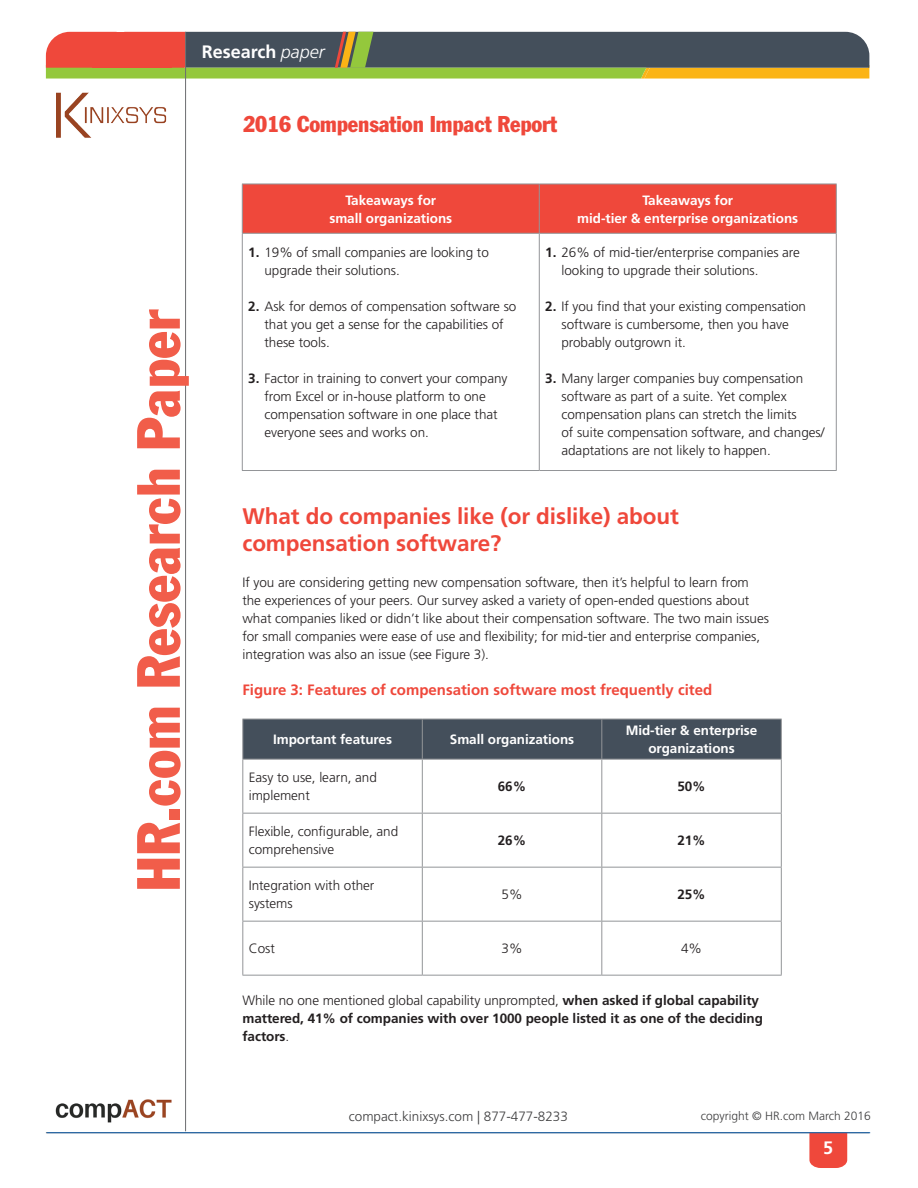
<style>
.page{position:relative;width:918px;height:1188px;background:#fff}
.page>*{position:absolute;margin:0;border:0;box-sizing:border-box;transform-origin:0 0}
.t1{font:condensed 60px "Franklin Gothic";color:#f15d4a}
.t2{font:700 22.5px/27px "Frutiger";letter-spacing:-.005em;color:#ef483b}
.t3{font:condensed 22.5px "Franklin Gothic";letter-spacing:-.005em;color:#ef483b}
.t4{font:700 18px "Frutiger";color:#fff}
.t5{font:700 15px "Frutiger";color:#ef483b}
.t6{font:300 13.5px/18px "Frutiger";letter-spacing:-.005em;color:#231f20}
.t7{font:700 13.5px/18px "Frutiger";letter-spacing:-.005em;color:#231f20}
.t8{font:700 13.5px/18px "Frutiger";letter-spacing:-.005em;color:#fff;text-align:center}
.t9{font:300 13.5px "Frutiger";color:#3e3e3f}
.t10{font:300 12px "Frutiger";color:#3e3e3f}
.s1{font-weight:300;font-style:italic}
.s2{font-weight:700}
.s3{font-weight:300}
</style>
<div class="page">
<hr style="left:46px;top:1132px;width:823px;height:1px;background:#6c6d70">
<hr style="left:185px;top:32px;width:1px;height:1099px;background:#6c6d70">
<svg style="left:809px;top:1133px;width:38px;height:35px"></svg>
<svg style="left:46px;top:32px;width:823px;height:47px;background:#6f7151"></svg>
<div style="left:92px;top:32px;width:80px;height:36px;background:#ef483b"></div>
<img style="left:55px;top:1099px;width:117px;height:24px">
<img style="left:56px;top:93px;width:111px;height:45px">
<hr style="left:47px;top:1132px;width:823px;height:1px;background:#1361ab">
<div style="left:243px;top:720px;width:538px;height:39px;background:#444f5b"></div>
<hr style="left:242px;top:719px;width:180px;height:1px;background:#939598">
<hr style="left:242px;top:719px;width:1px;height:40px;background:#939598">
<hr style="left:422px;top:719px;width:180px;height:1px;background:#939598">
<hr style="left:422px;top:719px;width:1px;height:40px;background:#939598">
<hr style="left:602px;top:719px;width:180px;height:1px;background:#939598">
<hr style="left:601px;top:719px;width:1px;height:40px;background:#939598">
<hr style="left:781px;top:719px;width:1px;height:40px;background:#939598">
<hr style="left:242px;top:759px;width:180px;height:1px;background:#939598">
<hr style="left:242px;top:760px;width:1px;height:53px;background:#939598">
<hr style="left:422px;top:759px;width:180px;height:1px;background:#939598">
<hr style="left:422px;top:760px;width:1px;height:53px;background:#939598">
<hr style="left:602px;top:759px;width:180px;height:1px;background:#939598">
<hr style="left:601px;top:760px;width:1px;height:53px;background:#939598">
<hr style="left:781px;top:760px;width:1px;height:53px;background:#939598">
<hr style="left:242px;top:813px;width:180px;height:1px;background:#939598">
<hr style="left:242px;top:814px;width:1px;height:53px;background:#939598">
<hr style="left:422px;top:813px;width:180px;height:1px;background:#939598">
<hr style="left:422px;top:814px;width:1px;height:53px;background:#939598">
<hr style="left:602px;top:813px;width:180px;height:1px;background:#939598">
<hr style="left:601px;top:814px;width:1px;height:53px;background:#939598">
<hr style="left:781px;top:814px;width:1px;height:53px;background:#939598">
<hr style="left:242px;top:867px;width:180px;height:1px;background:#939598">
<hr style="left:242px;top:868px;width:1px;height:53px;background:#939598">
<hr style="left:422px;top:867px;width:180px;height:1px;background:#939598">
<hr style="left:422px;top:868px;width:1px;height:53px;background:#939598">
<hr style="left:602px;top:867px;width:180px;height:1px;background:#939598">
<hr style="left:601px;top:868px;width:1px;height:53px;background:#939598">
<hr style="left:781px;top:868px;width:1px;height:53px;background:#939598">
<hr style="left:242px;top:921px;width:180px;height:1px;background:#939598">
<hr style="left:242px;top:922px;width:1px;height:53px;background:#939598">
<hr style="left:422px;top:921px;width:180px;height:1px;background:#939598">
<hr style="left:422px;top:922px;width:1px;height:53px;background:#939598">
<hr style="left:602px;top:921px;width:180px;height:1px;background:#939598">
<hr style="left:601px;top:922px;width:1px;height:53px;background:#939598">
<hr style="left:781px;top:922px;width:1px;height:53px;background:#939598">
<hr style="left:242px;top:975px;width:180px;height:1px;background:#939598">
<hr style="left:422px;top:975px;width:180px;height:1px;background:#939598">
<hr style="left:602px;top:975px;width:180px;height:1px;background:#939598">
<div style="left:243px;top:185px;width:593px;height:48px;background:#ef483b"></div>
<hr style="left:242px;top:184px;width:297px;height:1px;background:#939598">
<hr style="left:242px;top:184px;width:1px;height:49px;background:#939598">
<hr style="left:539px;top:184px;width:298px;height:1px;background:#939598">
<hr style="left:539px;top:184px;width:1px;height:49px;background:#939598">
<hr style="left:836px;top:184px;width:1px;height:49px;background:#939598">
<hr style="left:242px;top:233px;width:297px;height:1px;background:#939598">
<hr style="left:242px;top:234px;width:1px;height:236px;background:#939598">
<hr style="left:539px;top:233px;width:298px;height:1px;background:#939598">
<hr style="left:539px;top:234px;width:1px;height:236px;background:#939598">
<hr style="left:836px;top:234px;width:1px;height:236px;background:#939598">
<hr style="left:242px;top:470px;width:297px;height:1px;background:#939598">
<hr style="left:539px;top:470px;width:298px;height:1px;background:#939598">
<h3 class="t4" style="left:202px;top:41px;width:125px">Research <span class="s1">paper</span></h3>
<h2 class="t3" style="left:243px;top:110px;width:316px">2016 Compensation Impact Report</h2>
<h1 class="t1" style="left:122px;top:892px;width:584px;rotate:-90deg">HR.com Research Paper</h1>
<p class="t8" style="left:329px;top:191px;width:124px">Takeaways for small organizations</p>
<p class="t8" style="left:577px;top:191px;width:222px">Takeaways for<br>mid-tier &amp; enterprise organizations</p>
<p class="t6" style="left:264px;top:243px;width:226px;text-indent:-16px"><span class="s2">1.</span> 19% of small companies are looking to upgrade their solutions.</p>
<p class="t6" style="left:264px;top:297px;width:253px;text-indent:-16px"><span class="s2">2.</span> Ask for demos of compensation software so that you get a sense for the capabilities of these tools.</p>
<p class="t6" style="left:264px;top:369px;width:245px;text-indent:-16px"><span class="s2">3.</span> Factor in training to convert your company from Excel or in-house platform to one compensation software in one place that everyone sees and works on.</p>
<p class="t6" style="left:561px;top:243px;width:240px;text-indent:-16px"><span class="s2">1.</span> 26% of mid-tier/enterprise companies are looking to upgrade their solutions.</p>
<p class="t6" style="left:561px;top:297px;width:246px;text-indent:-16px"><span class="s2">2.</span> If you find that your existing compensation software is cumbersome, then you have probably outgrown it.</p>
<p class="t6" style="left:561px;top:369px;width:264px;text-indent:-16px"><span class="s2">3.</span> Many larger companies buy compensation software as part of a suite. Yet complex compensation plans can stretch the limits<br>of suite compensation software, and changes/ adaptations are not likely to happen.</p>
<h2 class="t2" style="left:242px;top:502px;width:438px">What do companies like (or dislike) about compensation software?</h2>
<p class="t6" style="left:242px;top:573px;width:528px">If you are considering getting new compensation software, then it’s helpful to learn from the experiences of your peers. Our survey asked a variety of open-ended questions about what companies liked or didn’t like about their compensation software. The two main issues for small companies were ease of use and flexibility; for mid-tier and enterprise companies, integration was also an issue (see Figure 3).</p>
<p class="t5" style="left:242px;top:681px;width:471px">Figure 3: Features of compensation software most frequently cited</p>
<p class="t8" style="left:273px;top:731px;width:120px">Important features</p>
<p class="t8" style="left:450px;top:731px;width:126px">Small organizations</p>
<p class="t8" style="left:626px;top:722px;width:133px">Mid-tier &amp; enterprise organizations</p>
<p class="t6" style="left:249px;top:769px;width:130px">Easy to use, learn, and implement</p>
<p class="t7" style="left:498px;top:778px;width:30px">66%</p>
<p class="t7" style="left:677px;top:778px;width:30px">50%</p>
<p class="t6" style="left:249px;top:823px;width:151px">Flexible, configurable, and comprehensive</p>
<p class="t7" style="left:498px;top:832px;width:30px">26%</p>
<p class="t7" style="left:677px;top:832px;width:30px">21%</p>
<p class="t6" style="left:249px;top:877px;width:127px">Integration with other systems</p>
<p class="t6" style="left:502px;top:886px;width:22px">5%</p>
<p class="t7" style="left:677px;top:886px;width:30px">25%</p>
<p class="t6" style="left:249px;top:940px;width:28px">Cost</p>
<p class="t6" style="left:502px;top:940px;width:22px">3%</p>
<p class="t6" style="left:681px;top:940px;width:22px">4%</p>
<p class="t7" style="left:242px;top:992px;width:522px"><span class="s3">While no one mentioned global capability unprompted,</span> when asked if global capability mattered, 41% of companies with over 1000 people listed it as one of the deciding factors<span class="s3">.</span></p>
<p class="t9" style="left:349px;top:1109px;width:221px">compact.kinixsys.com | 877-477-8233</p>
<p class="t10" style="left:701px;top:1109px;width:172px">copyright © HR.com March 2016</p>
<h3 class="t4" style="left:823px;top:1137px;width:12px">5</h3>
</div>
